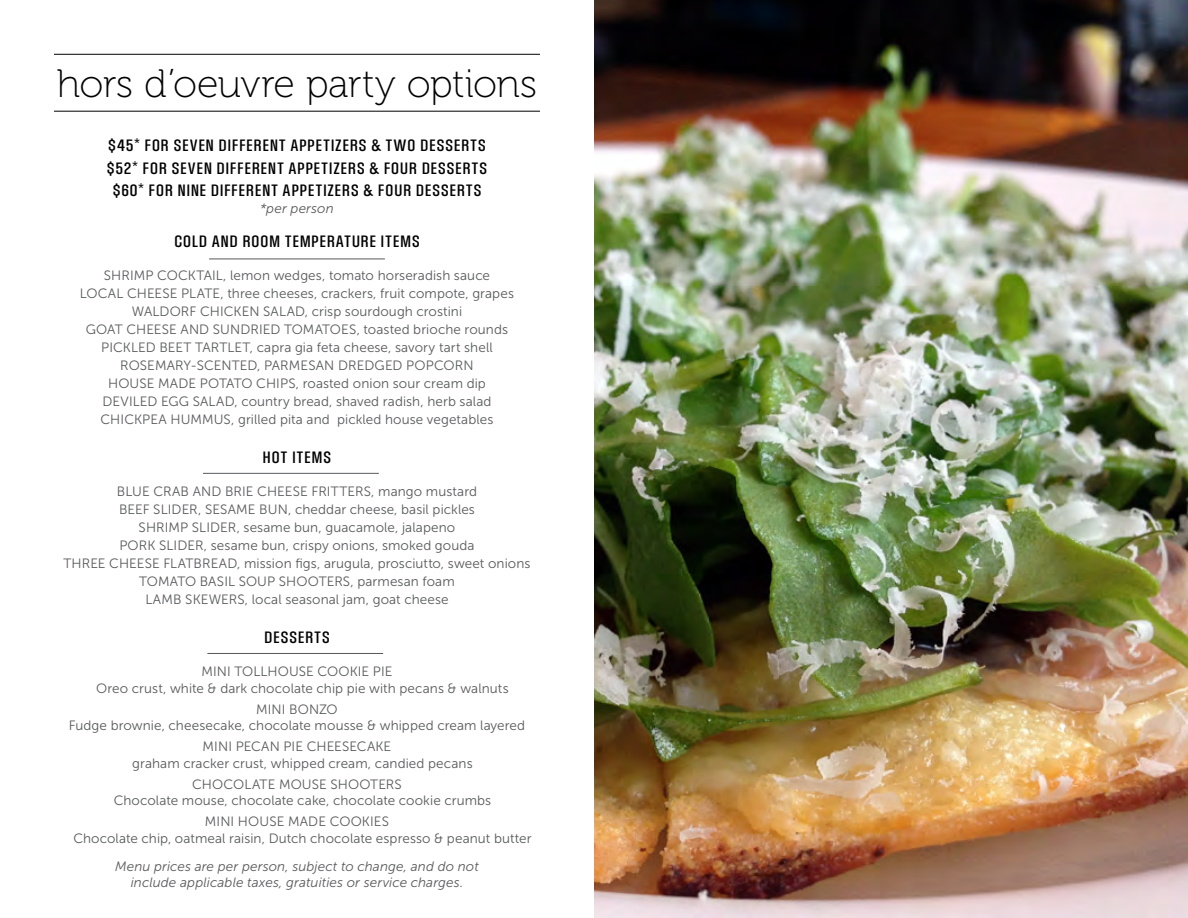
<style>
.page{position:relative;width:1188px;height:918px;background:#fff}
.page>*{position:absolute;margin:0;border:0;box-sizing:border-box;transform-origin:0 0}
.t1{font:39.6px "Museo 100";letter-spacing:-.015em;color:#000}
.t2{font:15px "Threepoints North";letter-spacing:.035em;color:#000}
.t3{font:13.5px/18px "Museo Sans 300";letter-spacing:.005em;color:#58595b}
.t4{font:italic 13.5px/16.5px "Museo Sans 300";letter-spacing:.01em;color:#58595b;text-align:center}
</style>
<div class="page">
<hr style="left:54px;top:54px;width:486px;height:1px;background:#000">
<hr style="left:54px;top:111px;width:486px;height:1px;background:#000">
<img style="left:594px;top:0;width:594px;height:918px">
<hr style="left:209px;top:259px;width:176px;height:1px;background:#58595b">
<hr style="left:203px;top:473px;width:176px;height:1px;background:#58595b">
<hr style="left:207px;top:653px;width:176px;height:1px;background:#58595b">
<h1 class="t1" style="left:57px;top:62px;width:482px">hors d’oeuvre party options</h1>
<p class="t2" style="left:108px;top:136px;width:147px">$45* FOR SEVEN DIFFEREN</p>
<p class="t2" style="left:279px;top:136px;width:72px">T APPETIZERS</p>
<p class="t2" style="left:371px;top:136px;width:67px">&amp; TWO DESSER</p>
<p class="t2" style="left:470px;top:136px;width:15px">TS</p>
<p class="t2" style="left:107px;top:159px;width:147px">$52* FOR SEVEN DIFFEREN</p>
<p class="t2" style="left:277px;top:159px;width:72px">T APPETIZERS</p>
<p class="t2" style="left:369px;top:159px;width:71px">&amp; FOUR DESSER</p>
<p class="t2" style="left:472px;top:159px;width:15px">TS</p>
<p class="t2" style="left:112px;top:181px;width:135px">$60* FOR NINE DIFFEREN</p>
<p class="t2" style="left:271px;top:181px;width:72px">T APPETIZERS</p>
<p class="t2" style="left:363px;top:181px;width:71px">&amp; FOUR DESSER</p>
<p class="t2" style="left:466px;top:181px;width:15px">TS</p>
<p class="t4" style="left:260px;top:200px;width:75px">*per person</p>
<p class="t2" style="left:174px;top:232px;width:187px">COLD AND ROOM TEMPERATURE</p>
<p class="t2" style="left:381px;top:232px;width:22px">ITEMS</p>
<p class="t3" style="left:80px;top:267px;width:436px;text-align:center">SHRIMP COCKTAIL, lemon wedges, tomato horseradish sauce<br>LOCAL CHEESE PLATE, three cheeses, crackers, fruit compote, grapes WALDORF CHICKEN SALAD, crisp sourdough crostini<br>GOAT CHEESE AND SUNDRIED TOMATOES, toasted brioche rounds PICKLED BEET TARTLET, capra gia feta cheese, savory tart shell ROSEMARY-SCENTED, PARMESAN DREDGED POPCORN<br>HOUSE MADE POTATO CHIPS, roasted onion sour cream dip DEVILED EGG SALAD, country bread, shaved radish, herb salad CHICKPEA HUMMUS, grilled pita and pickled house vegetables</p>
<p class="t2" style="left:263px;top:448px;width:51px">HOT ITEMS</p>
<p class="t3" style="left:63px;top:483px;width:469px;text-align:center">BLUE CRAB AND BRIE CHEESE FRITTERS, mango mustard<br>BEEF SLIDER, SESAME BUN, cheddar cheese, basil pickles<br>SHRIMP SLIDER, sesame bun, guacamole, jalapeno<br>PORK SLIDER, sesame bun, crispy onions, smoked gouda<br>THREE CHEESE FLATBREAD, mission figs, arugula, prosciutto, sweet onions TOMATO BASIL SOUP SHOOTERS, parmesan foam<br>LAMB SKEWERS, local seasonal jam, goat cheese</p>
<p class="t2" style="left:264px;top:628px;width:9px">DESSER</p>
<p class="t2" style="left:314px;top:628px;width:15px">TS</p>
<p class="t3" style="left:96px;top:663px;width:414px;line-height:16.5px;text-indent:105px">MINI TOLLHOUSE COOKIE PIE<br>Oreo crust, white &amp; dark chocolate chip pie with pecans &amp; walnuts</p>
<p class="t3" style="left:69px;top:701px;width:458px;line-height:16.5px;text-align:center">MINI BONZO<br>Fudge brownie, cheesecake, chocolate mousse &amp; whipped cream layered</p>
<p class="t3" style="left:132px;top:738px;width:342px;line-height:16.5px;text-indent:70px">MINI PECAN PIE CHEESECAKE<br>graham cracker crust, whipped cream, candied pecans</p>
<p class="t3" style="left:114px;top:776px;width:379px;line-height:16.5px;text-indent:79px">CHOCOLATE MOUSE SHOOTERS<br>Chocolate mouse, chocolate cake, chocolate cookie crumbs</p>
<p class="t3" style="left:73px;top:813px;width:460px;line-height:16.5px;text-indent:132px">MINI HOUSE MADE COOKIES<br>Chocolate chip, oatmeal raisin, Dutch chocolate espresso &amp; peanut butter</p>
<p class="t4" style="left:115px;top:858px;width:365px">Menu prices are per person, subject to change, and do not include applicable taxes, gratuities or service charges.</p>
</div>
